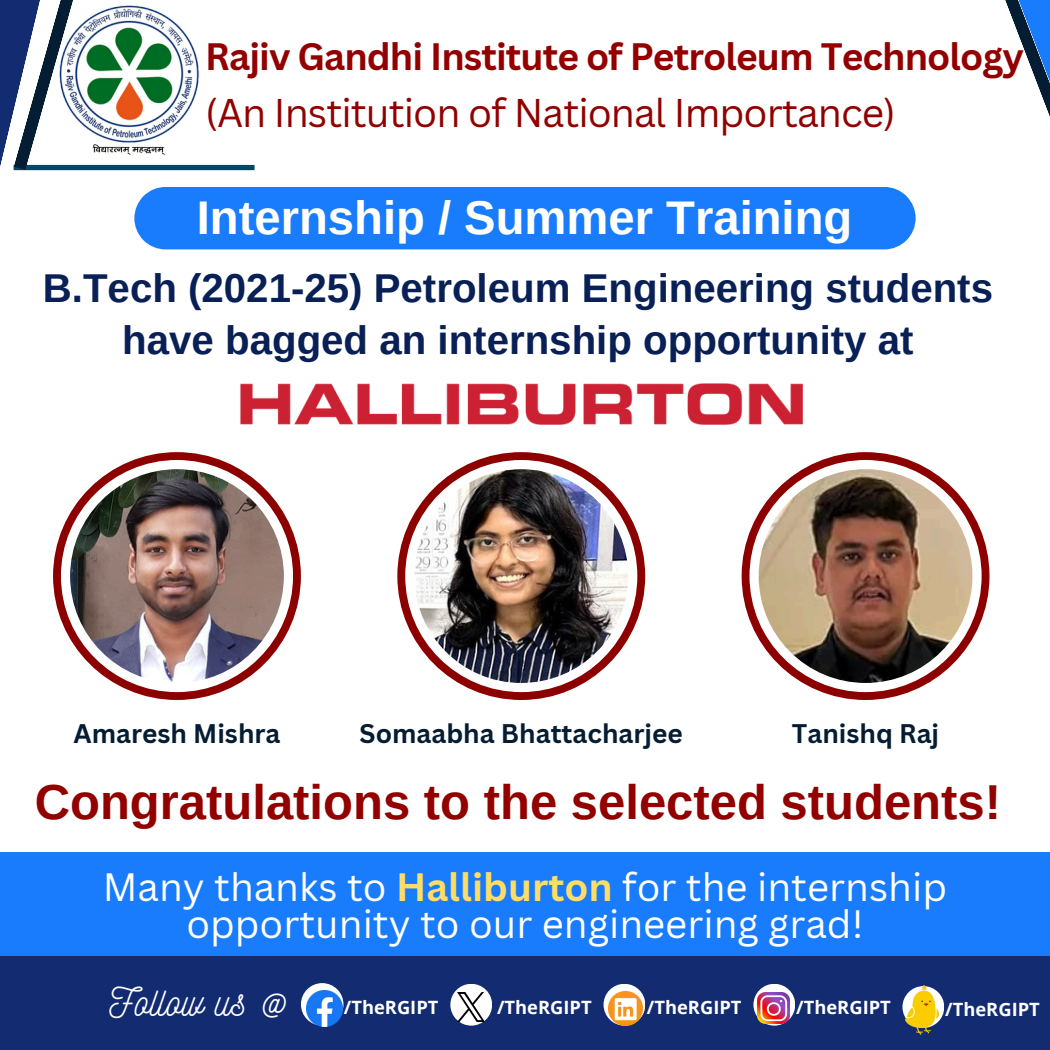
<style>
.page{position:relative;width:1050px;height:1050px;background:#fff}
.page>*{position:absolute;margin:0;border:0;box-sizing:border-box;transform-origin:0 0}
.t1{font:700 49px "Arimo";color:#920000}
.t2{font:700 47.25px "Arimo";color:#fff}
.t3{font:700 40.25px/52.5px "Arimo";color:#082055;text-align:center}
.t4{font:39.9px "Nickainley";color:#fff}
.t5{font:39.02px "Canva Sans";letter-spacing:-.025em;color:#920000}
.t6{font:38.5px/36.8px "Canva Sans";color:#fff;text-align:center}
.t7{font:700 37.1px "Canva Sans";letter-spacing:-.025em;color:#920000}
.t8{font:700 26.25px "Canva Sans";color:#051d33}
.t9{font:700 18.38px "Open Sans";color:#fff}
.t10{font:700 18.38px "Open Sans";color:#fcfcfb}
.s1{font-weight:700;color:#fedd66}
</style>
<div class="page">
<svg style="left:1005px;top:0;width:45px;height:117px"></svg>
<div style="left:14px;top:165px;width:241px;height:5px;background:#074764"></div>
<svg style="left:0;top:0;width:94px;height:171px;fill:#122b71"></svg>
<img style="left:149px;top:8px;width:50px;height:148px">
<svg style="left:14px;top:0;width:135px;height:170px"></svg>
<div style="left:0;top:945px;width:1050px;height:105px;background:#122b71"></div>
<div style="left:0;top:852px;width:1050px;height:104px;background:#197cfd"></div>
<div style="left:450px;top:984px;width:42px;height:42px;background:#fff;border-radius:50%"></div>
<img style="left:457px;top:992px;width:28px;height:29px">
<div style="left:604px;top:984px;width:41px;height:42px;background:#fff;border-radius:50%"></div>
<img style="left:608px;top:991px;width:34px;height:34px">
<svg style="left:753px;top:984px;width:42px;height:42px"></svg>
<img style="left:758px;top:992px;width:31px;height:32px">
<div style="left:902px;top:986px;width:42px;height:42px;background:#fff;border-radius:50%"></div>
<img style="left:902px;top:985px;width:40px;height:50px">
<svg style="left:301px;top:983px;width:42px;height:43px"></svg>
<img style="left:307px;top:991px;width:35px;height:35px">
<svg style="left:53px;top:452px;width:248px;height:248px"></svg>
<img style="left:70px;top:469px;width:214px;height:214px;border-radius:50%">
<img style="left:240px;top:384px;width:562px;height:40px">
<div style="left:134px;top:187px;width:782px;height:62px;background:#197cfd"></div>
<svg style="left:397px;top:452px;width:248px;height:248px"></svg>
<img style="left:414px;top:469px;width:214px;height:214px;border-radius:50%">
<svg style="left:742px;top:452px;width:247px;height:248px"></svg>
<img style="left:759px;top:469px;width:213px;height:214px;border-radius:50%">
<p class="t7" style="left:205px;top:30px;width:820px">Rajiv Gandhi Institute of Petroleum Technology</p>
<p class="t5" style="left:205px;top:86px;width:692px">(An Institution of National Importance)</p>
<p class="t2" style="left:197px;top:191px;width:657px">Internship / Summer Training</p>
<p class="t3" style="left:43px;top:262px;width:952px">B.Tech (2021-25) Petroleum Engineering students have bagged an internship opportunity at</p>
<h3 class="t8" style="left:73px;top:715px;width:209px">Amaresh Mishra</h3>
<p class="t8" style="left:360px;top:715px;width:325px">Somaabha Bhattacharjee</p>
<p class="t8" style="left:792px;top:715px;width:149px">Tanishq Raj</p>
<p class="t1" style="left:35px;top:775px;width:968px">Congratulations to the selected students!</p>
<p class="t6" style="left:103px;top:868px;width:846px">Many thanks to <span class="s1">Halliburton</span> for the internship opportunity to our engineering grad!</p>
<p class="t4" style="left:110px;top:976px;width:180px">Follow us @</p>
<h4 class="t9" style="left:344px;top:995px;width:96px">/TheRGIPT</h4>
<h1 class="t9" style="left:497px;top:995px;width:96px">/TheRGIPT</h1>
<p class="t9" style="left:647px;top:995px;width:96px">/TheRGIPT</p>
<h4 class="t9" style="left:796px;top:994px;width:96px">/TheRGIPT</h4>
<h4 class="t10" style="left:945px;top:996px;width:96px">/TheRGIPT</h4>
</div>
